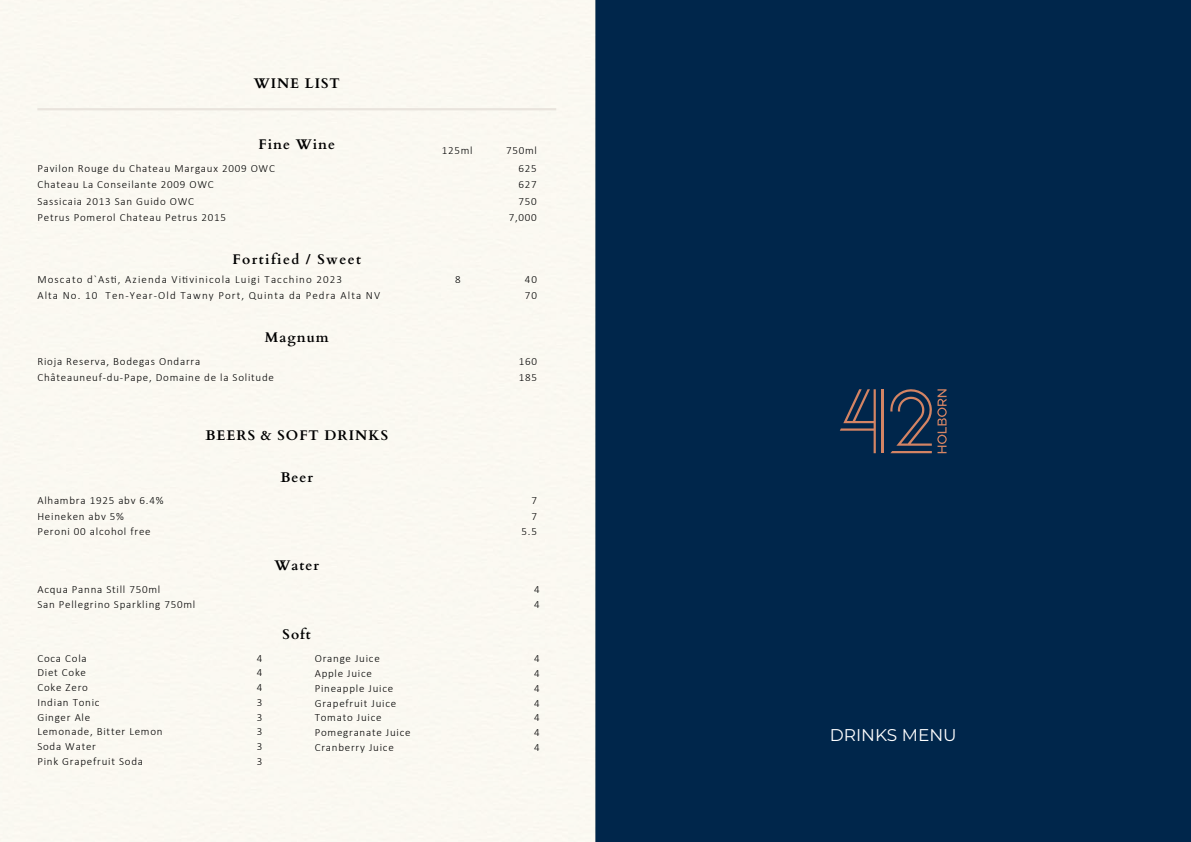
<style>
.page{position:relative;width:1191px;height:842px;background:#fff}
.page>*{position:absolute;margin:0;border:0;box-sizing:border-box;transform-origin:0 0}
.t1{font:17px "Montserrat";color:#fff}
.t2{font:700 14px "Cardo";letter-spacing:.07em;color:#000}
.t3{font:700 14px "Cardo";letter-spacing:.1em;color:#000}
.t4{font:300 11px/14.8px "Calibri";letter-spacing:.07em;color:#000}
.t5{font:300 11px/16px "Calibri";letter-spacing:.1em;color:#000}
</style>
<div class="page">
<img style="left:0;top:0;width:1191px;height:842px">
<svg style="left:839px;top:389px;width:36px;height:64px;background:#23354f"></svg>
<hr style="left:881px;top:389px;width:2px;height:64px;background:#d48464">
<svg style="left:890px;top:387px;width:56px;height:66px;background:#2c3950"></svg>
<hr style="left:37px;top:108px;width:519px;height:2px;background:#e9e4dd">
<p class="t2" style="left:254px;top:72px;width:88px">WINE LIST</p>
<p class="t2" style="left:258px;top:133px;width:78px">Fine Wine</p>
<p class="t4" style="left:37px;top:160px;width:239px;line-height:16.5px">Pavilon Rouge du Chateau Margaux 2009 OWC Chateau La Conseilante 2009 OWC<br>Sassicaia 2013 San Guido OWC<br>Petrus Pomerol Chateau Petrus 2015</p>
<p class="t3" style="left:232px;top:248px;width:130px">Fortified / Sweet</p>
<p class="t4" style="left:442px;top:143px;width:32px">125ml</p>
<p class="t4" style="left:506px;top:141px;width:32px;line-height:17.7px;text-align:right">750ml<br>625</p>
<p class="t4" style="left:509px;top:176px;width:30px;line-height:16.5px;text-align:right">627<br>750<br>7,000</p>
<p class="t5" style="left:37px;top:271px;width:344px">Moscato d`Asti, Azienda Vitivinicola Luigi Tacchino 2023<br>Alta No. 10 Ten-Year-Old Tawny Port, Quinta da Pedra Alta NV</p>
<p class="t4" style="left:525px;top:271px;width:14px;line-height:16px">40<br>70</p>
<p class="t4" style="left:455px;top:272px;width:7px">8</p>
<p class="t2" style="left:265px;top:326px;width:65px">Magnum</p>
<p class="t4" style="left:37px;top:353px;width:238px;line-height:16.5px">Rioja Reserva, Bodegas Ondarra<br>Châteauneuf-du-Pape, Domaine de la Solitude</p>
<p class="t2" style="left:205px;top:424px;width:184px">BEERS &amp; SOFT DRINKS</p>
<p class="t2" style="left:280px;top:466px;width:34px">Beer</p>
<p class="t4" style="left:519px;top:353px;width:20px;line-height:16.5px">160<br>185</p>
<p class="t4" style="left:37px;top:492px;width:128px;line-height:15.6px">Alhambra 1925 abv 6.4%<br>Heineken abv 5%<br>Peroni 00 alcohol free</p>
<p class="t4" style="left:521px;top:492px;width:17px;line-height:15.6px;text-align:right">7<br>7<br>5.5</p>
<p class="t2" style="left:274px;top:554px;width:46px">Water</p>
<p class="t4" style="left:37px;top:581px;width:159px;line-height:15.7px">Acqua Panna Still 750ml<br>San Pellegrino Sparkling 750ml</p>
<p class="t4" style="left:534px;top:581px;width:7px;line-height:15.7px">4<br>4</p>
<p class="t2" style="left:283px;top:623px;width:30px">Soft</p>
<p class="t4" style="left:37px;top:650px;width:127px">Coca Cola<br>Diet Coke<br>Coke Zero<br>Indian Tonic<br>Ginger Ale<br>Lemonade, Bitter Lemon<br>Soda Water<br>Pink Grapefruit Soda</p>
<p class="t4" style="left:257px;top:650px;width:7px;text-align:justify">4<br>4<br>4<br>3<br>3<br>3<br>3<br>3</p>
<p class="t4" style="left:315px;top:651px;width:97px">Orange Juice<br>Apple Juice<br>Pineapple Juice<br>Grapefruit Juice<br>Tomato Juice<br>Pomegranate Juice<br>Cranberry Juice</p>
<p class="t4" style="left:534px;top:651px;width:7px;text-align:justify">4<br>4<br>4<br>4<br>4<br>4<br>4</p>
<h1 class="t1" style="left:829px;top:723px;width:128px">DRINKS MENU</h1>
</div>
